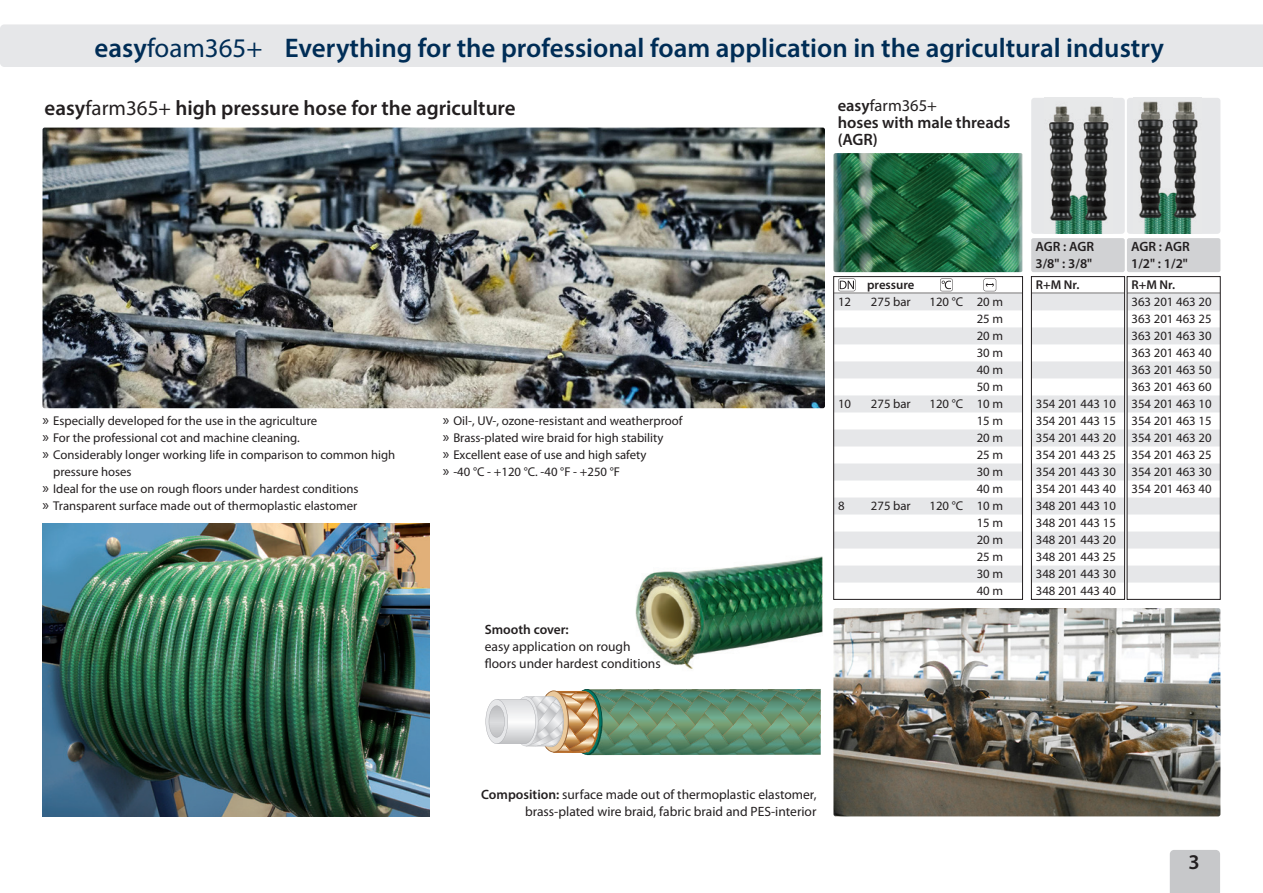
<style>
.page{position:relative;width:1263px;height:893px;background:#fff}
.page>*{position:absolute;margin:0;border:0;box-sizing:border-box;transform-origin:0 0}
.t1{font:600 27px "Myriad Pro";color:#002d56}
.t2{font:600 21px "Myriad Pro";color:#231f20}
.t3{font:600 16.5px/17px "Myriad Pro";color:#231f20}
.t4{font:13.5px/17px "Myriad Pro";color:#231f20}
.t5{font:600 13.5px/17px "Myriad Pro";color:#231f20}
.t6{font:12.75px/17px "Myriad Pro";color:#231f20;text-align:justify}
.t7{font:600 12.75px "Myriad Pro";color:#231f20}
.s1{font-weight:400}
.s2{font-size:15.75px}
.s3{font-weight:600}
</style>
<div class="page">
<div style="left:1170px;top:850px;width:50px;height:43px;background:#c7c8ca"></div>
<div style="left:0;top:24px;width:1263px;height:43px;background:#e6e7e9"></div>
<img style="left:43px;top:128px;width:782px;height:280px">
<img style="left:833px;top:608px;width:387px;height:208px">
<img style="left:43px;top:523px;width:386px;height:293px">
<img style="left:635px;top:556px;width:187px;height:113px">
<svg style="left:485px;top:689px;width:336px;height:66px;background:#9baf9a"></svg>
<img style="left:587px;top:724px;width:234px;height:31px">
<div style="left:1127px;top:98px;width:93px;height:136px;background:#e6e7e9;border-radius:3px"></div>
<img style="left:1138px;top:101px;width:60px;height:133px">
<div style="left:1031px;top:98px;width:94px;height:136px;background:#e6e7e9;border-radius:3px"></div>
<img style="left:1049px;top:106px;width:60px;height:128px">
<img style="left:833px;top:153px;width:189px;height:119px">
<div style="left:1127px;top:293px;width:93px;height:17px;background:#e6e7e9"></div>
<div style="left:1127px;top:327px;width:93px;height:17px;background:#e6e7e9"></div>
<div style="left:1127px;top:361px;width:93px;height:17px;background:#e6e7e9"></div>
<div style="left:1127px;top:395px;width:93px;height:17px;background:#e6e7e9"></div>
<div style="left:1127px;top:429px;width:93px;height:17px;background:#e6e7e9"></div>
<div style="left:1127px;top:463px;width:93px;height:17px;background:#e6e7e9"></div>
<div style="left:1127px;top:497px;width:93px;height:17px;background:#e6e7e9"></div>
<div style="left:1127px;top:531px;width:93px;height:18px;background:#e6e7e9"></div>
<div style="left:1127px;top:566px;width:93px;height:17px;background:#e6e7e9"></div>
<div style="left:1031px;top:293px;width:93px;height:17px;background:#e6e7e9"></div>
<div style="left:1031px;top:327px;width:93px;height:17px;background:#e6e7e9"></div>
<div style="left:1031px;top:361px;width:93px;height:17px;background:#e6e7e9"></div>
<div style="left:1031px;top:395px;width:93px;height:17px;background:#e6e7e9"></div>
<div style="left:1031px;top:429px;width:93px;height:17px;background:#e6e7e9"></div>
<div style="left:1031px;top:463px;width:93px;height:17px;background:#e6e7e9"></div>
<div style="left:1031px;top:497px;width:93px;height:17px;background:#e6e7e9"></div>
<div style="left:1031px;top:531px;width:93px;height:18px;background:#e6e7e9"></div>
<div style="left:1031px;top:566px;width:93px;height:17px;background:#e6e7e9"></div>
<div style="left:1031px;top:276px;width:94px;height:324px;border:1px solid #231f20"></div>
<div style="left:834px;top:293px;width:188px;height:17px;background:#e6e7e9"></div>
<div style="left:834px;top:327px;width:188px;height:17px;background:#e6e7e9"></div>
<div style="left:834px;top:361px;width:188px;height:17px;background:#e6e7e9"></div>
<div style="left:834px;top:395px;width:188px;height:17px;background:#e6e7e9"></div>
<div style="left:834px;top:429px;width:188px;height:17px;background:#e6e7e9"></div>
<div style="left:834px;top:463px;width:188px;height:17px;background:#e6e7e9"></div>
<div style="left:834px;top:497px;width:188px;height:17px;background:#e6e7e9"></div>
<div style="left:834px;top:531px;width:188px;height:18px;background:#e6e7e9"></div>
<div style="left:834px;top:566px;width:188px;height:17px;background:#e6e7e9"></div>
<svg style="left:838px;top:279px;width:17px;height:12px"></svg>
<svg style="left:940px;top:279px;width:13px;height:12px"></svg>
<svg style="left:983px;top:279px;width:13px;height:12px"></svg>
<div style="left:833px;top:276px;width:190px;height:324px;border:1px solid #231f20"></div>
<div style="left:1127px;top:238px;width:93px;height:34px;background:#d1d2d4;border-radius:2px"></div>
<div style="left:1031px;top:238px;width:94px;height:34px;background:#d1d2d4;border-radius:2px"></div>
<h1 class="t1" style="left:95px;top:31px;width:1071px">easy<span class="s1">foam365+</span> Everything for the professional foam application in the agricultural industry</h1>
<h2 class="t2" style="left:45px;top:94px;width:473px">easy<span class="s1">farm365+</span> high pressure hose for the agriculture</h2>
<p class="t3" style="left:838px;top:96px;width:174px">easy<span class="s1">farm365+<br></span>hoses with male threads (AGR)</p>
<p class="t6" style="left:43px;top:413px;width:276px"><span class="s2">»</span> Especially developed for the use in the agriculture</p>
<p class="t6" style="left:43px;top:430px;width:259px"><span class="s2">»</span> For the professional cot and machine cleaning.</p>
<p class="t6" style="left:43px;top:447px;width:354px"><span class="s2">»</span> Considerably longer working life in comparison to common high</p>
<p class="t6" style="left:53px;top:464px;width:80px">pressure hoses</p>
<p class="t6" style="left:43px;top:481px;width:318px"><span class="s2">»</span> Ideal for the use on rough floors under hardest conditions</p>
<p class="t6" style="left:43px;top:498px;width:316px"><span class="s2">»</span> Transparent surface made out of thermoplastic elastomer</p>
<p class="t6" style="left:443px;top:413px;width:241px;text-align:left"><span class="s2">»</span> Oil-, UV-, ozone-resistant and weatherproof <span class="s2">»</span> Brass-plated wire braid for high stability<br><span class="s2">»</span> Excellent ease of use and high safety<br><span class="s2">»</span> -40 °C - +120 °C. -40 °F - +250 °F</p>
<p class="t5" style="left:485px;top:620px;width:86px">Smooth cover:</p>
<p class="t4" style="left:485px;top:638px;width:177px">easy application on rough floors under hardest conditions</p>
<p class="t7" style="left:867px;top:277px;width:49px">pressure</p>
<p class="t6" style="left:838px;top:294px;width:15px">12</p>
<p class="t6" style="left:871px;top:294px;width:41px">275 bar</p>
<p class="t6" style="left:977px;top:294px;width:28px;text-indent:-47px">120 °C 20 m 25 m 20 m 30 m 40 m 50 m</p>
<p class="t6" style="left:838px;top:396px;width:15px">10</p>
<p class="t6" style="left:871px;top:396px;width:41px">275 bar</p>
<p class="t6" style="left:977px;top:396px;width:28px;text-indent:-47px">120 °C 10 m 15 m 20 m 25 m 30 m 40 m</p>
<p class="t6" style="left:838px;top:498px;width:8px">8</p>
<p class="t6" style="left:871px;top:498px;width:41px">275 bar</p>
<p class="t6" style="left:977px;top:498px;width:28px;text-indent:-47px">120 °C 10 m 15 m 20 m 25 m 30 m 40 m</p>
<p class="t5" style="left:1035px;top:238px;width:60px">AGR : AGR<br>3/8" : 3/8"</p>
<p class="t7" style="left:1036px;top:277px;width:45px">R+M Nr.</p>
<p class="t6" style="left:1036px;top:396px;width:82px">354 201 443 10<br>354 201 443 15<br>354 201 443 20<br>354 201 443 25<br>354 201 443 30<br>354 201 443 40<br>348 201 443 10<br>348 201 443 15<br>348 201 443 20<br>348 201 443 25<br>348 201 443 30<br>348 201 443 40</p>
<p class="t5" style="left:1131px;top:238px;width:60px">AGR : AGR<br>1/2" : 1/2"</p>
<p class="t7" style="left:1131px;top:277px;width:45px">R+M Nr.</p>
<p class="t6" style="left:1131px;top:294px;width:82px">363 201 463 20<br>363 201 463 25<br>363 201 463 30<br>363 201 463 40<br>363 201 463 50<br>363 201 463 60<br>354 201 463 10<br>354 201 463 15<br>354 201 463 20<br>354 201 463 25<br>354 201 463 30<br>354 201 463 40</p>
<p class="t4" style="left:481px;top:787px;width:337px;text-align:right"><span class="s3">Composition:</span> surface made out of thermoplastic elastomer, brass-plated wire braid, fabric braid and PES-interior</p>
<h2 class="t2" style="left:1188px;top:848px;width:13px">3</h2>
</div>
